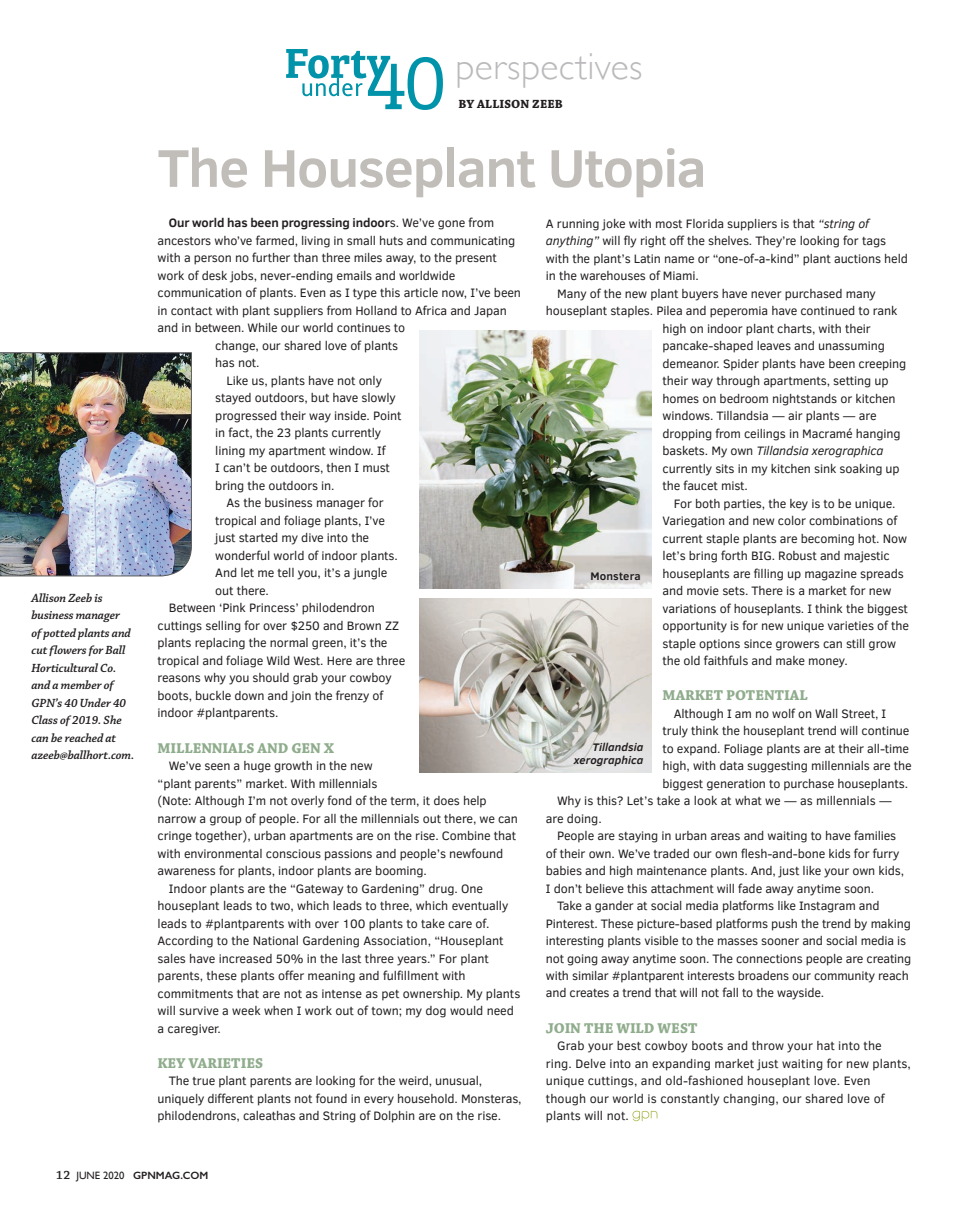
<style>
.page{position:relative;width:968px;height:1215px;background:#fff}
.page>*{position:absolute;margin:0;border:0;box-sizing:border-box;transform-origin:0 0}
.t1{font:700 54.12px "Clear Sans";letter-spacing:-.025em;color:#c1beba}
.t2{font:300 37.5px "Gill Sans";letter-spacing:.01em;color:#bbb9bc}
.Subheads_GPN_2018{font:700 15px "Chaparral Pro";letter-spacing:-.005em;color:#8fac8c}
.Body_GPN_2018{font:12.5px/17.5px "Clear Sans";letter-spacing:-.01em;color:#231f20}
.Author_Bio{font:italic 600 12.5px/17.5px "Chaparral Pro";letter-spacing:-.01em;color:#231f20}
.Body_GPN_2018-2{font:700 12.5px "Clear Sans";letter-spacing:-.01em;color:#231f20}
.Body_GPN_2018-3{font:italic 12.5px "Clear Sans";letter-spacing:-.01em;color:#231f20}
.deck{font:700 12.5px "Chaparral Pro";letter-spacing:.01em;color:#231f20}
.Captions_2018{font:italic 700 11.25px "Clear Sans";letter-spacing:.005em;color:#231f20}
.Captions_2018-2{font:700 11.25px "Clear Sans";letter-spacing:.01em;color:#231f20}
.t3{font:600 10.62px "Gill Sans";color:#231f20}
.s1{font-weight:400}
.s2{font-style:italic}
.s3{font-style:normal}
.s4{font-family:"Chaparral Pro";font-size:12.5px}
</style>
<div class="page">
<svg style="left:286px;top:49px;width:157px;height:61px"></svg>
<img style="left:0;top:352px;width:192px;height:224px">
<svg style="left:632px;top:1111px;width:25px;height:10px"></svg>
<img style="left:419px;top:330px;width:232px;height:258px">
<img style="left:419px;top:599px;width:232px;height:173px">
<p class="t2" style="left:455px;top:37px;width:188px">perspectives</p>
<p class="deck" style="left:458px;top:96px;width:106px">BY ALLISON ZEEB</p>
<p class="Author_Bio" style="left:32px;top:589px;width:104px">Allison Zeeb is business manager<br>of potted plants and cut flowers for Ball<br>Horticultural Co. and a member of<br>GPN’s 40 Under 40<br>Class of 2019. She can be reached at azeeb@ballhort.com.</p>
<p class="t1" style="left:158px;top:129px;width:550px">The Houseplant Utopia</p>
<p class="Body_GPN_2018-2" style="left:169px;top:214px;width:327px">Our world has been progressing indoor<span class="s1">s. We’ve gone from</span></p>
<p class="Body_GPN_2018" style="left:158px;top:232px;width:359px">ancestors who’ve farmed, living in small huts and communicating</p>
<p class="Body_GPN_2018" style="left:158px;top:249px;width:341px">with a person no further than three miles away, to the present</p>
<p class="Body_GPN_2018" style="left:158px;top:267px;width:299px">work of desk jobs, never-ending emails and worldwide</p>
<p class="Body_GPN_2018" style="left:158px;top:284px;width:365px">communication of plants. Even as I type this article now, I’ve been</p>
<p class="Body_GPN_2018" style="left:158px;top:302px;width:351px">in contact with plant suppliers from Holland to Africa and Japan</p>
<p class="Body_GPN_2018" style="left:158px;top:319px;width:249px">and in between. While our world continues to</p>
<p class="Body_GPN_2018" style="left:215px;top:337px;width:184px">change, our shared love of plants</p>
<p class="Body_GPN_2018" style="left:215px;top:354px;width:46px">has not.</p>
<p class="Body_GPN_2018" style="left:215px;top:372px;width:188px;text-indent:11px">Like us, plants have not only stayed outdoors, but have slowly progressed their way inside. Point in fact, the 23 plants currently lining my apartment window. If<br>I can’t be outdoors, then I must bring the outdoors in.</p>
<p class="Body_GPN_2018" style="left:215px;top:494px;width:184px;text-indent:11px">As the business manager for tropical and foliage plants, I’ve just started my dive into the wonderful world of indoor plants.<br>And let me tell you, it’s a jungle out there.</p>
<p class="Body_GPN_2018" style="left:158px;top:599px;width:249px;text-indent:11px">Between ‘Pink Princess’ philodendron cuttings selling for over $250 and Brown ZZ plants replacing the normal green, it’s the tropical and foliage Wild West. Here are three reasons why you should grab your cowboy boots, buckle down and join the frenzy of indoor #plantparents.</p>
<p class="Subheads_GPN_2018" style="left:158px;top:739px;width:178px">MILLENNIALS AND GEN X</p>
<p class="Body_GPN_2018" style="left:158px;top:757px;width:362px;text-indent:11px">We’ve seen a huge growth in the new<br>“plant parents” market. With millennials<br>(Note: Although I’m not overly fond of the term, it does help narrow a group of people. For all the millennials out there, we can cringe together), urban apartments are on the rise. Combine that with environmental conscious passions and people’s newfound awareness for plants, indoor plants are booming.</p>
<p class="Body_GPN_2018" style="left:158px;top:879px;width:364px;text-indent:11px">Indoor plants are the “Gateway to Gardening” drug. One houseplant leads to two, which leads to three, which eventually leads to #plantparents with over 100 plants to take care of.<br>According to the National Gardening Association, “Houseplant sales have increased 50% in the last three years.” For plant parents, these plants offer meaning and fulfillment with commitments that are not as intense as pet ownership. My plants will survive a week when I work out of town; my dog would need a caregiver.</p>
<p class="Subheads_GPN_2018" style="left:158px;top:1054px;width:107px">KEY VARIETIES</p>
<p class="Body_GPN_2018" style="left:158px;top:1072px;width:365px;text-indent:11px">The true plant parents are looking for the weird, unusual, uniquely different plants not found in every household. Monsteras, philodendrons, caleathas and String of Dolphin are on the rise.</p>
<p class="Body_GPN_2018" style="left:546px;top:214px;width:363px">A running joke with most Florida suppliers is that <span class="s2">“string of anything”</span> will fly right off the shelves. They’re looking for tags with the plant’s Latin name or “one-of-a-kind” plant auctions held in the warehouses of Miami.</p>
<p class="Body_GPN_2018" style="left:557px;top:284px;width:320px">Many of the new plant buyers have never purchased many</p>
<p class="Body_GPN_2018" style="left:546px;top:302px;width:353px">houseplant staples. Pilea and peperomia have continued to rank</p>
<p class="Body_GPN_2018" style="left:662px;top:319px;width:210px">high on indoor plant charts, with their</p>
<p class="Body_GPN_2018" style="left:662px;top:337px;width:224px">pancake-shaped leaves and unassuming</p>
<p class="Body_GPN_2018" style="left:662px;top:354px;width:245px">demeanor. Spider plants have been creeping</p>
<p class="Body_GPN_2018" style="left:662px;top:372px;width:227px">their way through apartments, setting up</p>
<p class="Body_GPN_2018" style="left:662px;top:389px;width:235px">homes on bedroom nightstands or kitchen</p>
<p class="Body_GPN_2018" style="left:662px;top:407px;width:215px">windows. Tillandsia — air plants — are</p>
<p class="Body_GPN_2018" style="left:662px;top:424px;width:240px">dropping from ceilings in Macramé hanging</p>
<p class="Body_GPN_2018-3" style="left:662px;top:442px;width:222px"><span class="s3">baskets. My own</span> Tillandsia xerographica</p>
<p class="Body_GPN_2018" style="left:662px;top:459px;width:239px">currently sits in my kitchen sink soaking up</p>
<p class="Body_GPN_2018" style="left:662px;top:477px;width:87px">the faucet mist.</p>
<p class="Body_GPN_2018" style="left:662px;top:494px;width:248px;text-indent:11px">For both parties, the key is to be unique.<br>Variegation and new color combinations of current staple plants are becoming hot. Now let’s bring forth BIG. Robust and majestic houseplants are filling up magazine spreads and movie sets. There is a market for new variations of houseplants. I think the biggest opportunity is for new unique varieties of the staple options since growers can still grow the old faithfuls and make money.</p>
<p class="Subheads_GPN_2018" style="left:662px;top:686px;width:147px">MARKET POTENTIAL</p>
<p class="Body_GPN_2018" style="left:662px;top:704px;width:251px;text-indent:11px">Although I am no wolf on Wall Street, I truly think the houseplant trend will continue to expand. Foliage plants are at their all-time high, with data suggesting millennials are the biggest generation to purchase houseplants.</p>
<p class="Body_GPN_2018" style="left:546px;top:792px;width:347px;text-indent:11px">Why is this? Let’s take a look at what we — as millennials — are doing.</p>
<p class="Body_GPN_2018" style="left:546px;top:827px;width:360px;text-indent:11px">People are staying in urban areas and waiting to have families of their own. We’ve traded our own flesh-and-bone kids for furry babies and high maintenance plants. And, just like your own kids, I don’t believe this attachment will fade away anytime soon.</p>
<p class="Body_GPN_2018" style="left:546px;top:897px;width:367px;text-indent:11px">Take a gander at social media platforms like Instagram and Pinterest. These picture-based platforms push the trend by making interesting plants visible to the masses sooner and social media is not going away anytime soon. The connections people are creating with similar #plantparent interests broadens our community reach and creates a trend that will not fall to the wayside.</p>
<p class="Subheads_GPN_2018" style="left:546px;top:1019px;width:153px">JOIN THE WILD WEST</p>
<p class="Body_GPN_2018" style="left:546px;top:1037px;width:366px;text-indent:11px">Grab your best cowboy boots and throw your hat into the ring. Delve into an expanding market just waiting for new plants, unique cuttings, and old-fashioned houseplant love. Even though our world is constantly changing, our shared love of plants will not.</p>
<p class="Captions_2018-2" style="left:590px;top:568px;width:52px">Monstera</p>
<p class="Captions_2018" style="left:592px;top:739px;width:52px">Tillandsia</p>
<p class="Captions_2018" style="left:574px;top:752px;width:71px">xerographica</p>
<p class="t3" style="left:56px;top:1169px;width:154px"><span class="s4">12</span> <span class="s1">JUNE 2020</span> GPNMAG.COM</p>
</div>
